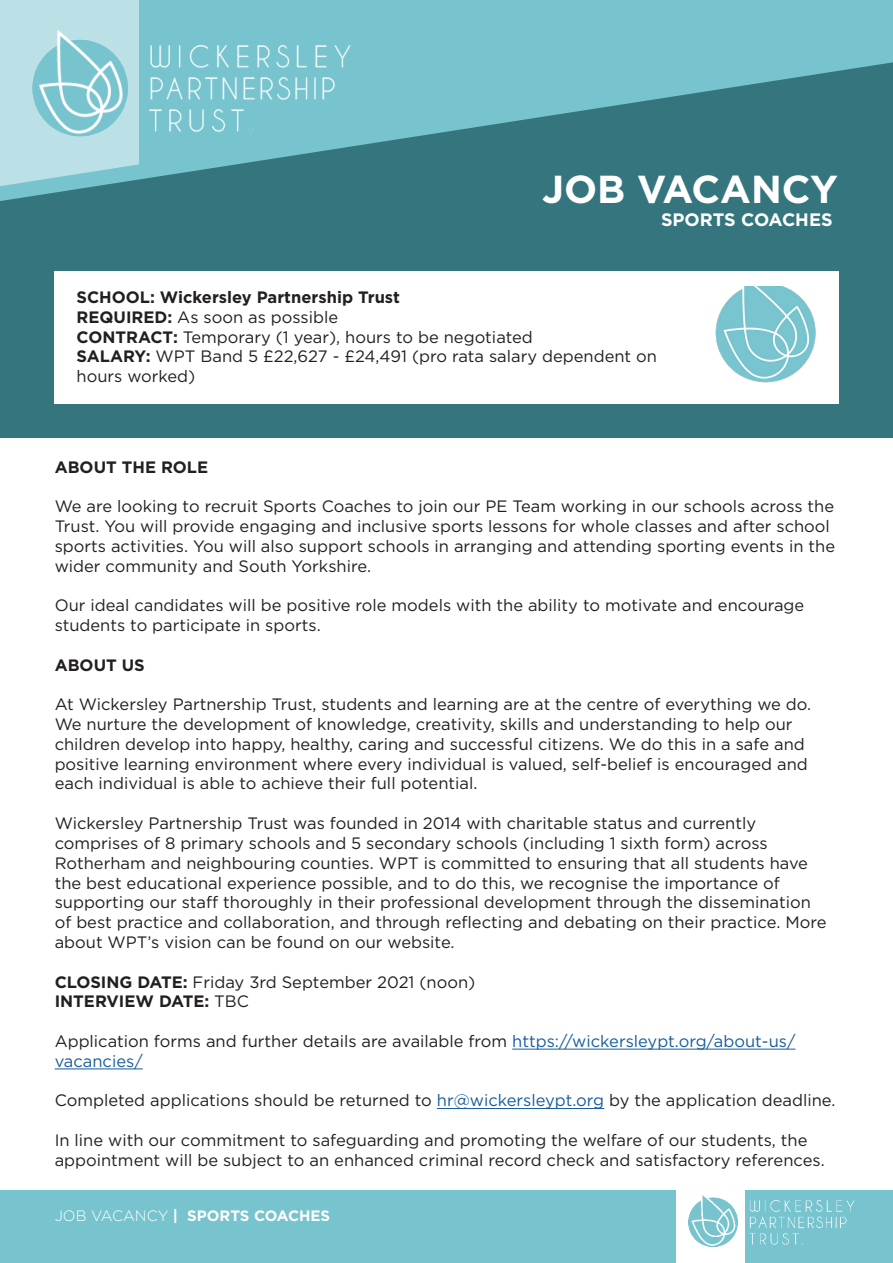
<style>
.page{position:relative;width:893px;height:1263px;background:#fff}
.page>*{position:absolute;margin:0;border:0;box-sizing:border-box;transform-origin:0 0}
.t1{font:700 39px "Gotham";color:#fff}
.t2{font:700 18px "Gotham";color:#fff}
.t3{font:16.5px/19.8px "Gotham";color:#231f20}
.t4{font:700 16.5px "Gotham";color:#231f20}
.t5{font:700 15px "Gotham";color:#fff}
.s1{font-weight:700}
.s2{font-weight:400}
.s3{color:#175d9e}
.s4{font-weight:300}
</style>
<div class="page">
<div style="left:0;top:1189px;width:675px;height:74px;background:#78c4ce"></div>
<div style="left:745px;top:1189px;width:148px;height:74px;background:#78c4ce"></div>
<img style="left:689px;top:1195px;width:166px;height:52px">
<div style="left:0;top:29px;width:893px;height:409px;background:#34757e"></div>
<svg style="left:0;top:0;width:893px;height:201px;fill:#78c4ce"></svg>
<svg style="left:0;top:0;width:139px;height:192px;background:#aed9df"></svg>
<img style="left:32px;top:29px;width:324px;height:110px">
<div style="left:54px;top:272px;width:784px;height:132px;background:#fff"></div>
<hr style="left:512px;top:1049px;width:283px;height:1px;background:#175d9e">
<hr style="left:55px;top:1069px;width:88px;height:1px;background:#175d9e">
<hr style="left:437px;top:1108px;width:167px;height:1px;background:#175d9e">
<img style="left:715px;top:286px;width:101px;height:97px">
<p class="t1" style="left:542px;top:163px;width:298px">JOB VACANCY</p>
<p class="t2" style="left:661px;top:208px;width:173px">SPORTS COACHES</p>
<p class="t4" style="left:77px;top:286px;width:325px">SCHOOL: Wickersley Partnership Trust</p>
<p class="t3" style="left:77px;top:307px;width:263px"><span class="s1">REQUIRED:</span> As soon as possible</p>
<p class="t3" style="left:77px;top:327px;width:458px"><span class="s1">CONTRACT:</span> Temporary (1 year), hours to be negotiated</p>
<p class="t3" style="left:77px;top:346px;width:582px"><span class="s1">SALARY:</span> WPT Band 5 £22,627 - £24,491 (pro rata salary dependent on hours worked)</p>
<p class="t4" style="left:55px;top:456px;width:155px">ABOUT THE ROLE</p>
<p class="t3" style="left:55px;top:496px;width:782px">We are looking to recruit Sports Coaches to join our PE Team working in our schools across the Trust. You will provide engaging and inclusive sports lessons for whole classes and after school sports activities. You will also support schools in arranging and attending sporting events in the wider community and South Yorkshire.</p>
<p class="t3" style="left:55px;top:595px;width:751px">Our ideal candidates will be positive role models with the ability to motivate and encourage students to participate in sports.</p>
<p class="t4" style="left:55px;top:654px;width:92px">ABOUT US</p>
<p class="t3" style="left:55px;top:694px;width:758px">At Wickersley Partnership Trust, students and learning are at the centre of everything we do.<br>We nurture the development of knowledge, creativity, skills and understanding to help our children develop into happy, healthy, caring and successful citizens. We do this in a safe and positive learning environment where every individual is valued, self-belief is encouraged and each individual is able to achieve their full potential.</p>
<p class="t3" style="left:55px;top:813px;width:773px">Wickersley Partnership Trust was founded in 2014 with charitable status and currently comprises of 8 primary schools and 5 secondary schools (including 1 sixth form) across Rotherham and neighbouring counties. WPT is committed to ensuring that all students have the best educational experience possible, and to do this, we recognise the importance of supporting our staff thoroughly in their professional development through the dissemination of best practice and collaboration, and through reflecting and debating on their practice. More about WPT’s vision can be found on our website.</p>
<p class="t3" style="left:55px;top:971px;width:422px"><span class="s1">CLOSING DATE:</span> Friday 3rd September 2021 (noon)</p>
<p class="t4" style="left:55px;top:990px;width:196px">INTERVIEW DATE: <span class="s2">TBC</span></p>
<p class="t3" style="left:55px;top:1031px;width:742px">Application forms and further details are available from <span class="s3">https://wickersleypt.org/about-us/ vacancies/</span></p>
<p class="t3" style="left:55px;top:1090px;width:782px">Completed applications should be returned to <span class="s3">hr@wickersleypt.org</span> by the application deadline.</p>
<p class="t3" style="left:55px;top:1130px;width:771px">In line with our commitment to safeguarding and promoting the welfare of our students, the appointment will be subject to an enhanced criminal record check and satisfactory references.</p>
<p class="t5" style="left:55px;top:1205px;width:277px"><span class="s4">JOB VACANCY</span> | SPORTS COACHES</p>
</div>
